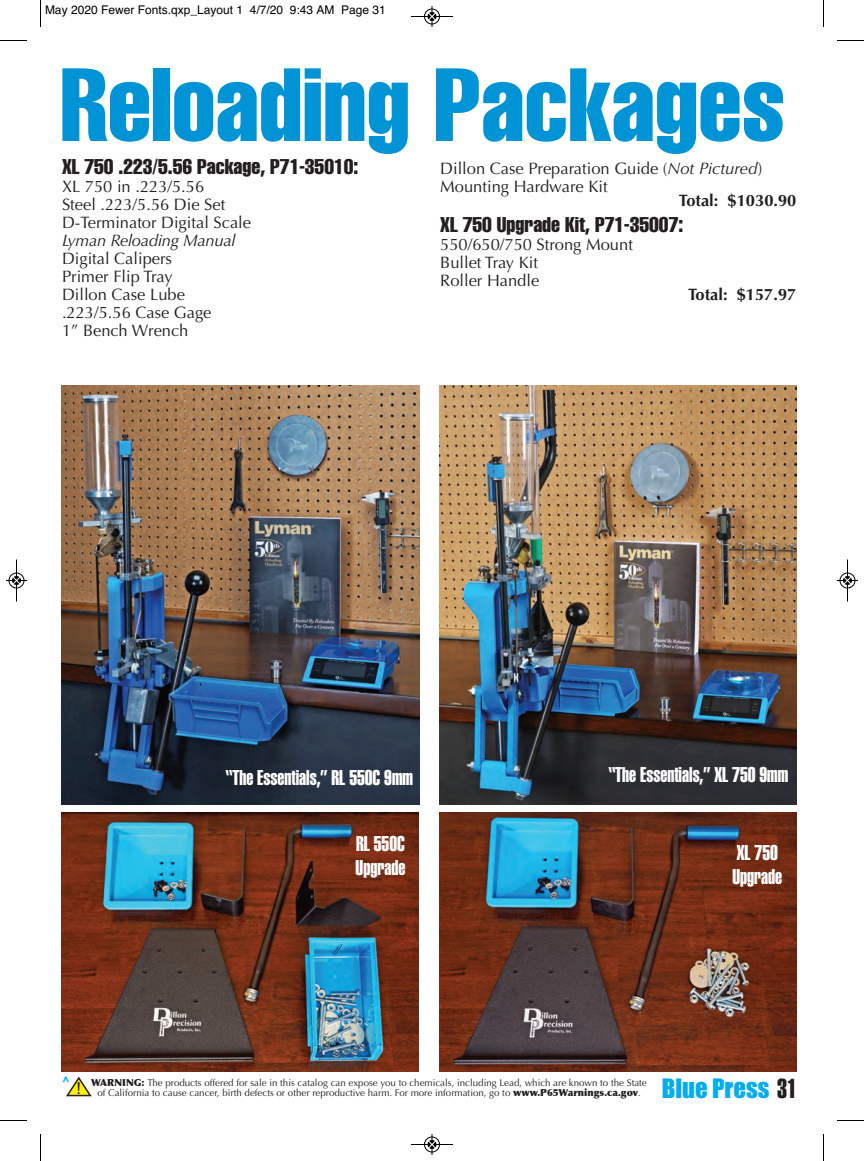
<style>
.page{position:relative;width:864px;height:1161px;background:#fff}
.page>*{position:absolute;margin:0;border:0;box-sizing:border-box;transform-origin:0 0}
.t1{font:102px "Helvetica LT Std Comp";color:#0093d5}
.t2{font:24.75px "Impact";color:#00aeef}
.t3{font:21px/24px "Helvetica LT Std Extra Comp";color:#fff}
.t4{font:21px "Helvetica LT Std Comp";color:#231f20}
.t5{font:16.5px/18px "Optima";color:#231f20}
.t6{font:700 16.5px "Optima";color:#231f20}
.t7{font:italic 16.5px "Optima";letter-spacing:-.015em;color:#231f20}
.t8{font:16.5px "Arial";color:#231f20}
.t9{font:900 13.5px "Optima";color:#00aeef}
.t10{font:12px "Helvetica";color:#000}
.t11{font:9.75px/10.5px "Optima";color:#231f20;text-align:center}
.s1{font-style:italic}
.s2{font-weight:900}
.s3{font-family:"Helvetica LT Std Extra Comp";font-size:27px;color:#231f20}
</style>
<div class="page">
<svg style="left:66px;top:1077px;width:26px;height:19px"></svg>
<img style="left:61px;top:385px;width:359px;height:419px">
<img style="left:439px;top:385px;width:357px;height:419px">
<img style="left:61px;top:812px;width:357px;height:260px">
<img style="left:440px;top:812px;width:356px;height:260px">
<svg style="left:40px;top:0;width:1px;height:27px"></svg>
<svg style="left:0;top:40px;width:27px;height:1px"></svg>
<svg style="left:823px;top:0;width:1px;height:27px"></svg>
<svg style="left:837px;top:40px;width:27px;height:1px"></svg>
<svg style="left:40px;top:1134px;width:1px;height:27px"></svg>
<svg style="left:0;top:1120px;width:27px;height:1px"></svg>
<svg style="left:823px;top:1134px;width:1px;height:27px"></svg>
<svg style="left:837px;top:1120px;width:27px;height:1px"></svg>
<div style="left:427px;top:12px;width:10px;height:9px;background:#9f9f9f;border-radius:50%"></div>
<hr style="left:411px;top:16px;width:42px;height:1px;background:#000">
<div style="left:424px;top:9px;width:16px;height:15px;border:1px solid #000;border-radius:50%"></div>
<svg style="left:428px;top:6px;width:8px;height:21px"></svg>
<div style="left:427px;top:1140px;width:10px;height:9px;background:#9f9f9f;border-radius:50%"></div>
<hr style="left:411px;top:1144px;width:42px;height:1px;background:#000">
<div style="left:424px;top:1137px;width:16px;height:15px;border:1px solid #000;border-radius:50%"></div>
<svg style="left:428px;top:1134px;width:8px;height:21px"></svg>
<hr style="left:16px;top:560px;width:1px;height:42px;background:#000">
<div style="left:9px;top:573px;width:15px;height:15px;border:1px solid #000;border-radius:50%"></div>
<svg style="left:6px;top:577px;width:21px;height:7px"></svg>
<hr style="left:847px;top:560px;width:1px;height:42px;background:#000">
<div style="left:840px;top:573px;width:15px;height:15px;border:1px solid #000;border-radius:50%"></div>
<svg style="left:837px;top:577px;width:21px;height:7px"></svg>
<p class="t10" style="left:45px;top:2px;width:342px">May 2020 Fewer Fonts.qxp_Layout 1 4/7/20 9:43 AM Page 31</p>
<h1 class="t1" style="left:60px;top:68px;width:726px">Reloading Packages</h1>
<p class="t4" style="left:62px;top:159px;width:298px">XL 750 .223/5.56 Package, P71-35010:</p>
<p class="t5" style="left:62px;top:177px;width:191px">XL 750 in .223/5.56<br>Steel .223/5.56 Die Set<br>D-Terminator Digital Scale</p>
<p class="t7" style="left:62px;top:230px;width:175px">Lyman Reloading Manual</p>
<p class="t5" style="left:62px;top:249px;width:151px">Digital Calipers<br>Primer Flip Tray<br>Dillon Case Lube .223/5.56 Case Gage<br>1” Bench Wrench</p>
<p class="t5" style="left:440px;top:159px;width:323px">Dillon Case Preparation Guide (<span class="s1">Not Pictured</span>)<br>Mounting Hardware Kit</p>
<p class="t6" style="left:679px;top:191px;width:119px">Total: $1030.90</p>
<p class="t4" style="left:440px;top:217px;width:245px">XL 750 Upgrade Kit, P71-35007:</p>
<p class="t5" style="left:440px;top:236px;width:194px">550/650/750 Strong Mount<br>Bullet Tray Kit<br>Roller Handle</p>
<p class="t6" style="left:688px;top:285px;width:110px">Total: $157.97</p>
<p class="t3" style="left:225px;top:767px;width:189px">“The Essentials,” RL 550C 9mm</p>
<p class="t3" style="left:608px;top:764px;width:181px">“The Essentials,” XL 750 9mm</p>
<p class="t3" style="left:356px;top:833px;width:51px">RL 550C<br>Upgrade</p>
<p class="t3" style="left:733px;top:842px;width:51px">XL 750<br>Upgrade</p>
<p class="t9" style="left:61px;top:1073px;width:11px">^</p>
<p class="t11" style="left:91px;top:1077px;width:557px"><span class="s2">Warning:</span> The products offered for sale in this catalog can expose you to chemicals, including Lead, which are known to the State of California to cause cancer, birth defects or other reproductive harm. For more information, go to <span class="s2">www.P65Warnings.ca.gov</span>.</p>
<p class="t8" style="left:77px;top:1078px;width:6px">!</p>
<h2 class="t2" style="left:662px;top:1075px;width:137px">Blue Press <span class="s3">31</span></h2>
</div>
